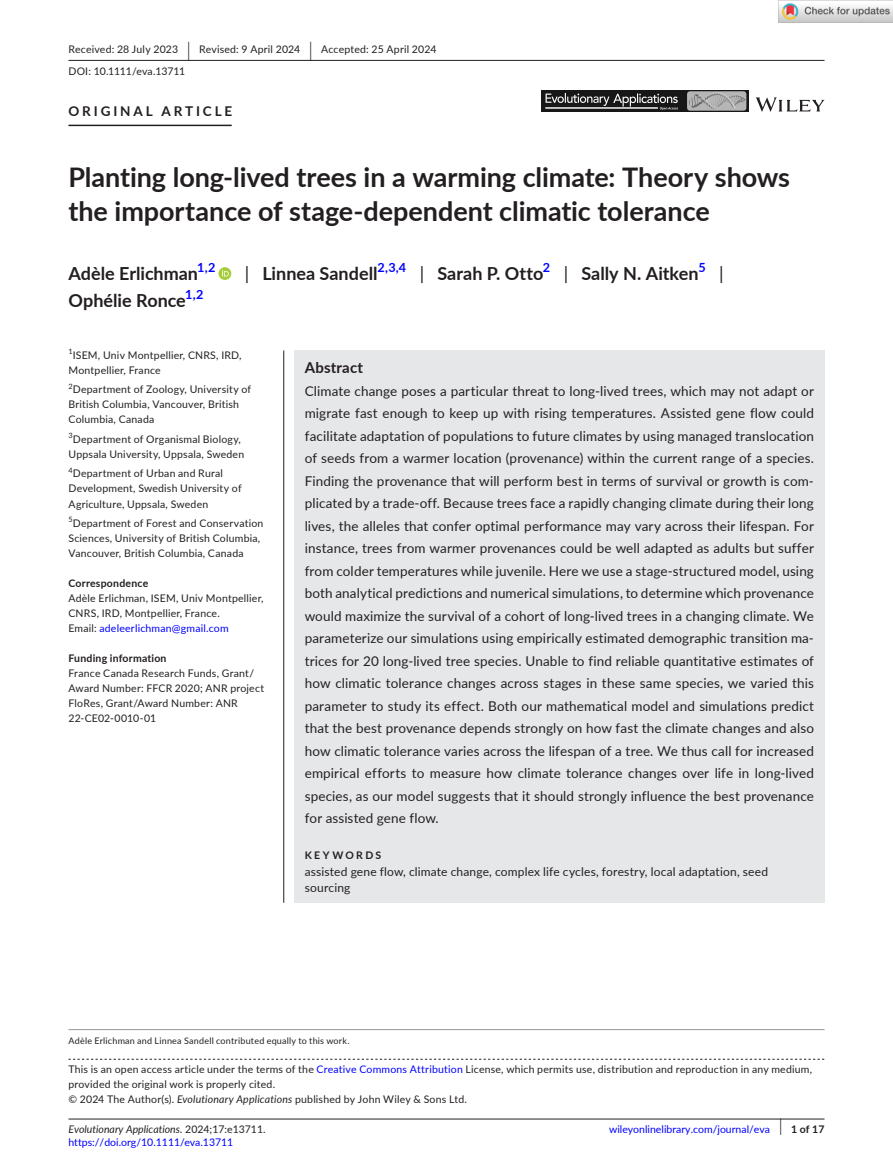
<style>
.page{position:relative;width:893px;height:1174px;background:#fff}
.page>*{position:absolute;margin:0;border:0;box-sizing:border-box;transform-origin:0 0}
.t1{font:700 27px/34.5px "Lato";color:#231f20}
.t2{font:700 18px "Lato";color:#231f20}
.t3{font:18px "Lato";color:#231f20}
.t4{font:700 15px "Lato";letter-spacing:.015em;color:#231f20}
.t5{font:13.5px/22.5px "Lato";letter-spacing:.01em;color:#231f20;text-align:justify}
.t6{font:700 13.5px "Lato";letter-spacing:.215em;color:#231f20}
.t7{font:700 12.6px "Lato";color:#00f}
.t8{font:12px/16.5px "Lato";letter-spacing:.015em;color:#231f20}
.t9{font:10.5px/15px "Lato";letter-spacing:.02em;color:#231f20}
.t10{font:10.5px "Lato";color:#00f}
.t11{font:italic 10.5px "Lato";color:#231f20}
.t12{font:700 10.5px "Lato";letter-spacing:.02em;color:#231f20}
.t13{font:700 10.5px "Lato";letter-spacing:.22em;color:#231f20}
.t14{font:9px "Lato";letter-spacing:.025em;color:#231f20}
.t15{font:7.35px "Lato";color:#231f20}
.s1{font-size:19.65px}
.s2{font-weight:400}
.s3{color:#00f}
.s4{font-style:italic}
.s5{font-style:normal}
.s6{font-weight:400;font-size:17.4px}
</style>
<div class="page">
<hr style="left:68px;top:1118px;width:756px;height:1px;background:#231f20">
<svg style="left:756px;top:97px;width:68px;height:15px"></svg>
<img style="left:541px;top:91px;width:207px;height:21px">
<hr style="left:68px;top:60px;width:756px;height:1px;background:#231f20">
<hr style="left:68px;top:125px;width:164px;height:1px;background:#231f20">
<svg style="left:219px;top:267px;width:12px;height:13px"></svg>
<svg style="left:222px;top:269px;width:7px;height:7px"></svg>
<svg style="left:68px;top:1058px;width:756px;height:1px"></svg>
<hr style="left:68px;top:1029px;width:756px;height:1px;background:#939598">
<div style="left:294px;top:350px;width:530px;height:552px;background:#e6e7e9"></div>
<hr style="left:283px;top:350px;width:1px;height:552px;background:#231f20">
<img style="left:779px;top:0;width:114px;height:23px">
<p class="t9" style="left:68px;top:38px;width:369px;line-height:21.8px">Received: 28 July 2023 <span class="s1">|</span> Revised: 9 April 2024 <span class="s1">|</span> Accepted: 25 April 2024<br>DOI: 10.1111/eva.13711</p>
<p class="t6" style="left:68px;top:101px;width:165px">ORIGINAL ARTICLE</p>
<h1 class="t1" style="left:68px;top:159px;width:723px">Planting long-lived trees in a warming climate: Theory shows the importance of stage-dependent climatic tolerance</h1>
<h2 class="t2" style="left:68px;top:260px;width:131px">Adèle Erlichman</h2>
<p class="t7" style="left:197px;top:258px;width:20px">1,2</p>
<h2 class="t2" style="left:245px;top:260px;width:134px"><span class="s2">|</span> Linnea Sandell</h2>
<p class="t7" style="left:377px;top:258px;width:30px">2,3,4</p>
<h2 class="t2" style="left:420px;top:260px;width:125px"><span class="s2">|</span> Sarah P. Otto</h2>
<p class="t7" style="left:543px;top:258px;width:9px">2</p>
<h2 class="t2" style="left:564px;top:260px;width:136px"><span class="s2">|</span> Sally N. Aitken</h2>
<p class="t7" style="left:698px;top:258px;width:9px">5</p>
<h2 class="t3" style="left:719px;top:260px;width:6px">|</h2>
<h2 class="t2" style="left:68px;top:287px;width:119px">Ophélie Ronce</h2>
<p class="t7" style="left:185px;top:285px;width:20px">1,2</p>
<p class="t15" style="left:68px;top:346px;width:6px">1</p>
<p class="t9" style="left:68px;top:347px;width:175px;text-indent:4px">ISEM, Univ Montpellier, CNRS, IRD,<br>Montpellier, France</p>
<p class="t15" style="left:68px;top:381px;width:6px">2</p>
<p class="t9" style="left:68px;top:382px;width:184px;text-indent:4px">Department of Zoology, University of<br>British Columbia, Vancouver, British<br>Columbia, Canada</p>
<p class="t9" style="left:68px;top:431px;width:177px"><sup>3</sup>Department of Organismal Biology,<br>Uppsala University, Uppsala, Sweden</p>
<p class="t9" style="left:68px;top:466px;width:175px"><sup>4</sup>Department of Urban and Rural<br>Development, Swedish University of<br>Agriculture, Uppsala, Sweden</p>
<p class="t9" style="left:68px;top:515px;width:196px"><sup>5</sup>Department of Forest and Conservation<br>Sciences, University of British Columbia,<br>Vancouver, British Columbia, Canada</p>
<p class="t12" style="left:68px;top:575px;width:81px">Correspondence</p>
<p class="t9" style="left:68px;top:590px;width:196px">Adèle Erlichman, ISEM, Univ Montpellier,<br>CNRS, IRD, Montpellier, France.<br>Email: <span class="s3">adeleerlichman@gmail.com</span></p>
<p class="t12" style="left:68px;top:650px;width:100px">Funding information</p>
<p class="t9" style="left:68px;top:665px;width:197px">France Canada Research Funds, Grant/<br>Award Number: FFCR 2020; ANR project<br>FloRes, Grant/Award Number: ANR<br>22-CE02-0010-01</p>
<p class="t4" style="left:305px;top:356px;width:60px">Abstract</p>
<p class="t5" style="left:305px;top:379px;width:511px">Climate change poses a particular threat to long-lived trees, which may not adapt or migrate fast enough to keep up with rising temperatures. Assisted gene flow could facilitate adaptation of populations to future climates by using managed translocation of seeds from a warmer location (provenance) within the current range of a species.<br>Finding the provenance that will perform best in terms of survival or growth is com&shy;plicated by a trade-off. Because trees face a rapidly changing climate during their long lives, the alleles that confer optimal performance may vary across their lifespan. For instance, trees from warmer provenances could be well adapted as adults but suffer from colder temperatures while juvenile. Here we use a stage-structured model, using both analytical predictions and numerical simulations, to determine which provenance would maximize the survival of a cohort of long-lived trees in a changing climate. We parameterize our simulations using empirically estimated demographic transition ma&shy;trices for 20 long-lived tree species. Unable to find reliable quantitative estimates of how climatic tolerance changes across stages in these same species, we varied this parameter to study its effect. Both our mathematical model and simulations predict that the best provenance depends strongly on how fast the climate changes and also how climatic tolerance varies across the lifespan of a tree. We thus call for increased empirical efforts to measure how climate tolerance changes over life in long-lived species, as our model suggests that it should strongly influence the best provenance for assisted gene flow.</p>
<p class="t13" style="left:305px;top:847px;width:78px">KEYWORDS</p>
<p class="t8" style="left:305px;top:862px;width:465px">assisted gene flow, climate change, complex life cycles, forestry, local adaptation, seed sourcing</p>
<p class="t14" style="left:68px;top:1033px;width:283px">Adèle Erlichman and Linnea Sandell contributed equally to this work.</p>
<p class="t9" style="left:68px;top:1061px;width:745px">This is an open access article under the terms of the <span class="s3">Creative Commons Attribution</span> License, which permits use, distribution and reproduction in any medium, provided the original work is properly cited.<br>© 2024 The Author(s). <span class="s4">Evolutionary Applications</span> published by John Wiley &amp; Sons Ltd.</p>
<p class="t11" style="left:68px;top:1121px;width:199px">Evolutionary Applications. <span class="s5">2024;17:e13711.</span></p>
<p class="t12" style="left:779px;top:1121px;width:46px"><span class="s6">|</span> 1 of 17</p>
<p class="t10" style="left:68px;top:1135px;width:166px">https://doi.org/10.1111/eva.13711</p>
<p class="t10" style="left:609px;top:1121px;width:162px">wileyonlinelibrary.com/journal/eva</p>
</div>
